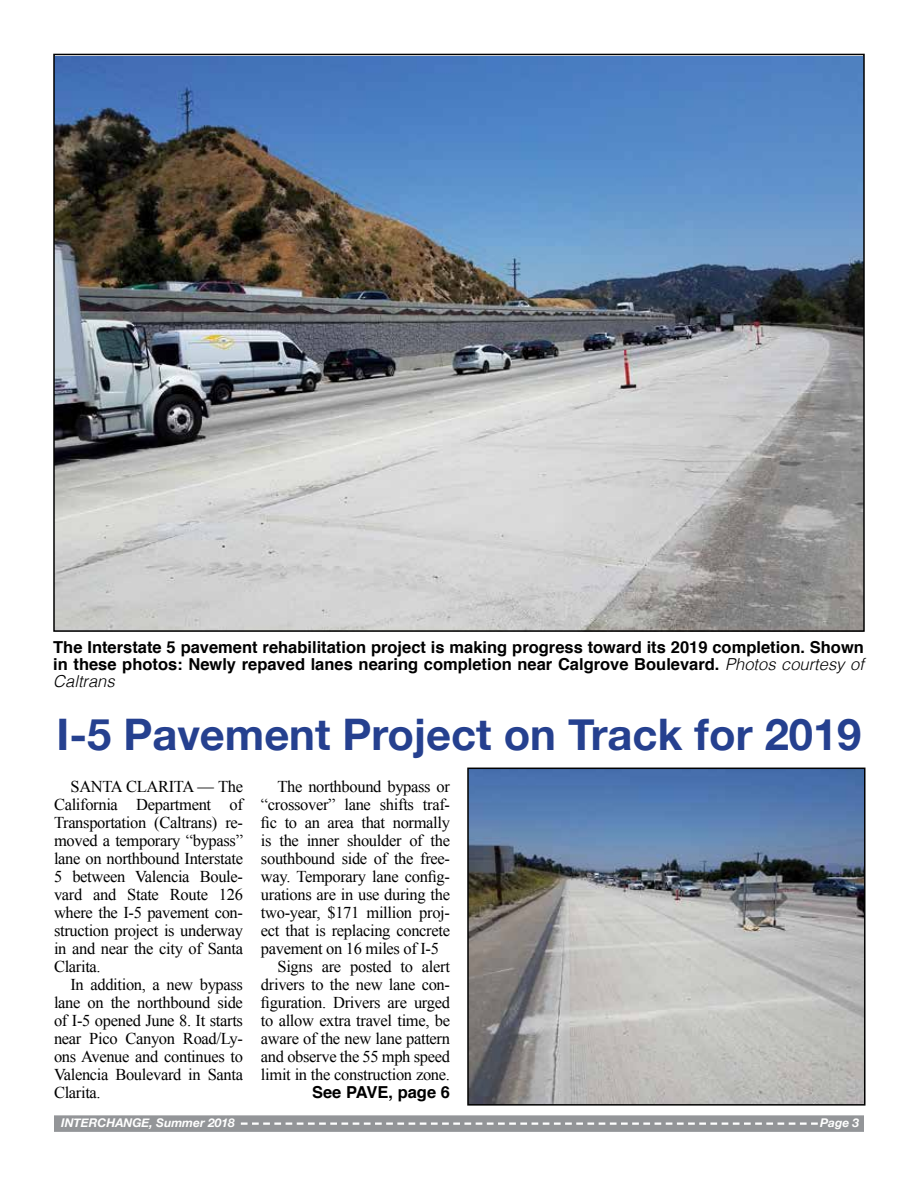
<style>
.page{position:relative;width:918px;height:1188px;background:#fff}
.page>*{position:absolute;margin:0;border:0;box-sizing:border-box;transform-origin:0 0}
.t1{font:700 43.5px "Helvetica Neue";color:#25408f}
.t2{font:16.5px/18px "Times New Roman";letter-spacing:-.02em;color:#000;text-align:justify}
.t3{font:700 16.5px/17.2px "Helvetica";color:#000;text-align:justify}
.t4{font:italic 700 12px "Helvetica Neue";color:#fff}
.s1{font-weight:300;font-style:italic}
</style>
<div class="page">
<div style="left:54px;top:1115px;width:810px;height:17px;background:#939598"></div>
<svg style="left:241px;top:1123px;width:577px;height:2px"></svg>
<img style="left:56px;top:57px;width:806px;height:572px">
<img style="left:470px;top:771px;width:393px;height:332px">
<div style="left:467px;top:768px;width:399px;height:338px;border:2px solid #000"></div>
<p class="t3" style="left:53px;top:639px;width:812px">The Interstate 5 pavement rehabilitation project is making progress toward its 2019 completion. Shown in these photos: Newly repaved lanes nearing completion near Calgrove Boulevard. <span class="s1">Photos courtesy of Caltrans</span></p>
<h1 class="t1" style="left:57px;top:701px;width:806px">I-5 Pavement Project on Track for 2019</h1>
<p class="t2" style="left:54px;top:777px;width:191px;text-indent:16px">SANTA CLARITA — The California Department of Transportation (Caltrans) re&shy;moved a temporary “bypass” lane on northbound Interstate 5 between Valencia Boule&shy;vard and State Route 126 where the I-5 pavement con&shy;struction project is underway in and near the city of Santa Clarita.</p>
<p class="t2" style="left:54px;top:975px;width:191px;text-indent:16px">In addition, a new bypass lane on the northbound side of I-5 opened June 8. It starts near Pico Canyon Road/Ly&shy;ons Avenue and continues to Valencia Boulevard in Santa Clarita.</p>
<p class="t2" style="left:277px;top:777px;width:174px">The northbound bypass or</p>
<p class="t2" style="left:261px;top:795px;width:191px">“crossover” lane shifts traf-</p>
<p class="t2" style="left:261px;top:813px;width:191px">fic to an area that normally</p>
<p class="t2" style="left:261px;top:831px;width:191px">is the inner shoulder of the</p>
<p class="t2" style="left:261px;top:849px;width:191px">southbound side of the free-</p>
<p class="t2" style="left:261px;top:867px;width:191px">way. Temporary lane config-</p>
<p class="t2" style="left:261px;top:885px;width:191px">urations are in use during the</p>
<p class="t2" style="left:261px;top:903px;width:191px">two-year, $171 million proj-</p>
<p class="t2" style="left:261px;top:921px;width:191px">ect that is replacing concrete</p>
<p class="t2" style="left:261px;top:939px;width:179px">pavement on 16 miles of I-5</p>
<p class="t2" style="left:277px;top:957px;width:174px">Signs are posted to alert</p>
<p class="t2" style="left:261px;top:975px;width:191px">drivers to the new lane con-</p>
<p class="t2" style="left:261px;top:993px;width:191px">figuration. Drivers are urged</p>
<p class="t2" style="left:261px;top:1011px;width:191px">to allow extra travel time, be</p>
<p class="t2" style="left:261px;top:1029px;width:191px">aware of the new lane pattern</p>
<p class="t2" style="left:261px;top:1047px;width:191px">and observe the 55 mph speed</p>
<p class="t2" style="left:261px;top:1065px;width:191px">limit in the construction zone.</p>
<p class="t3" style="left:312px;top:1084px;width:139px">See PAVE, page 6</p>
<p class="t4" style="left:61px;top:1113px;width:175px">INTERCHANGE, Summer 2018</p>
<p class="t4" style="left:820px;top:1113px;width:41px">Page 3</p>
</div>
